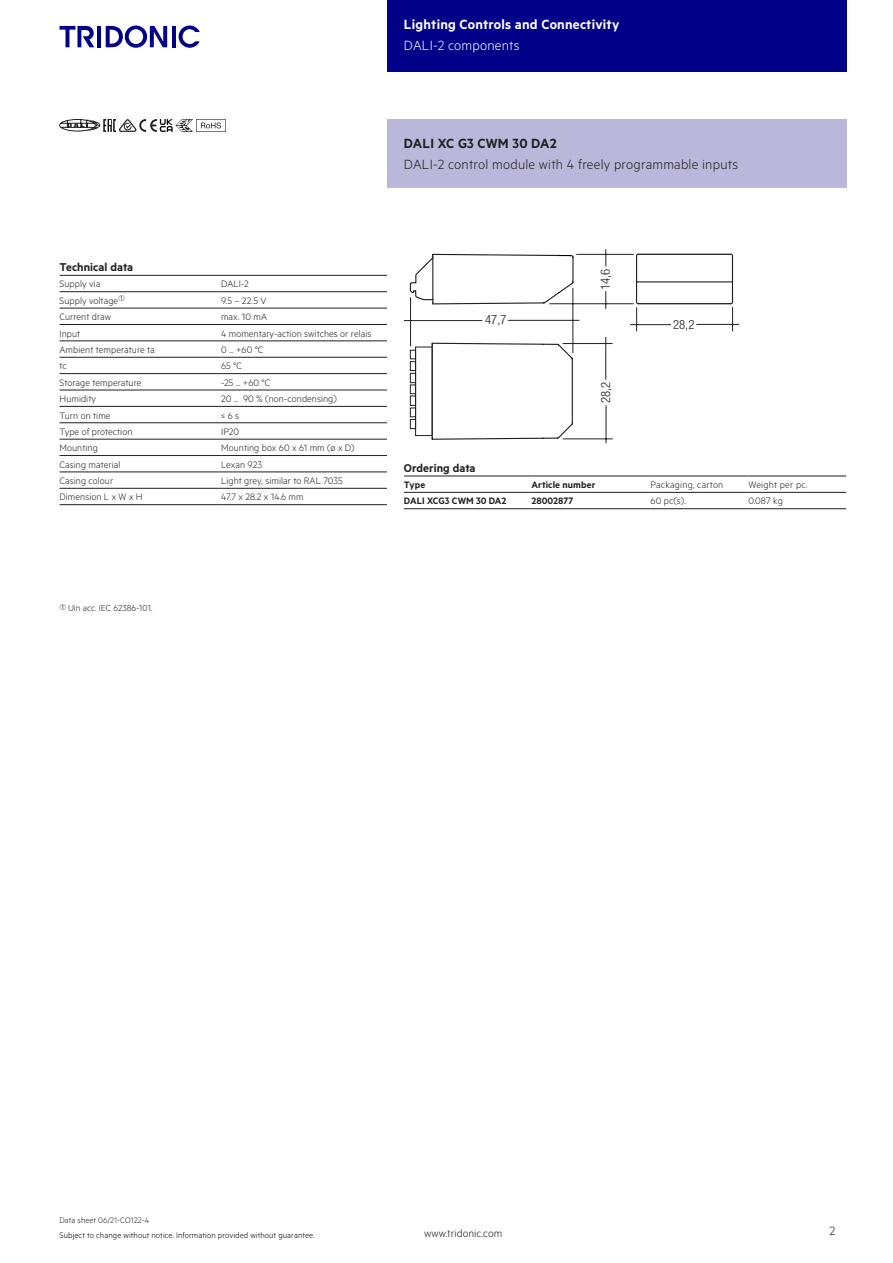
<style>
.page{position:relative;width:893px;height:1263px;background:#fff}
.page>*{position:absolute;margin:0;border:0;box-sizing:border-box;transform-origin:0 0}
.t1{font:15px "Tridonic Metric Print Light";letter-spacing:.015em;color:#231f20}
.t2{font:15px "Tridonic Metric Print Semi";letter-spacing:.015em;color:#fff}
.t3{font:15px "Tridonic Metric Print Light";letter-spacing:.015em;color:#fff}
.t4{font:15px "Tridonic Metric Print Semi";letter-spacing:.015em;color:#231f20}
.t5{font:13.5px "Tridonic Metric Print Light";color:#231f20}
.t6{font:12.75px "Tridonic Metric Print Semi";letter-spacing:.005em;color:#231f20}
.t7{font:300 condensed 12.75px "Helvetica Neue LTW1 G";color:#231f20}
.t8{font:12px "Tridonic Metric Print Light";letter-spacing:.005em;color:#231f20}
.t9{font:10.5px "Tridonic Metric Print Light";letter-spacing:.005em;color:#231f20}
.t10{font:10.5px "Tridonic Metric Print Semi";letter-spacing:.005em;color:#231f20}
.t11{font:9.75px "Tridonic Metric Print Light";letter-spacing:.005em;color:#231f20}
.t12{font:9px "Tridonic Metric Print Light";letter-spacing:.01em;color:#000}
.t13{font:9px "Tridonic Metric Print Light";letter-spacing:.005em;color:#231f20}
</style>
<div class="page">
<div style="left:387px;top:0;width:459px;height:72px;background:#008"></div>
<hr style="left:97px;top:26px;width:4px;height:21px;background:#008">
<svg style="left:106px;top:26px;width:61px;height:22px"></svg>
<hr style="left:172px;top:26px;width:3px;height:21px;background:#008">
<svg style="left:179px;top:26px;width:21px;height:22px"></svg>
<svg style="left:60px;top:26px;width:34px;height:21px"></svg>
<svg style="left:60px;top:119px;width:166px;height:13px"></svg>
<hr style="left:60px;top:275px;width:161px;height:1px;background:#231f20">
<hr style="left:221px;top:275px;width:166px;height:1px;background:#231f20">
<hr style="left:60px;top:291px;width:161px;height:1px;background:#231f20">
<hr style="left:221px;top:291px;width:166px;height:1px;background:#231f20">
<hr style="left:60px;top:308px;width:161px;height:1px;background:#231f20">
<hr style="left:221px;top:308px;width:166px;height:1px;background:#231f20">
<hr style="left:60px;top:357px;width:161px;height:1px;background:#231f20">
<hr style="left:60px;top:373px;width:161px;height:1px;background:#231f20">
<hr style="left:221px;top:357px;width:166px;height:1px;background:#231f20">
<hr style="left:221px;top:373px;width:166px;height:1px;background:#231f20">
<hr style="left:60px;top:390px;width:161px;height:1px;background:#231f20">
<hr style="left:221px;top:390px;width:166px;height:1px;background:#231f20">
<hr style="left:60px;top:406px;width:161px;height:1px;background:#231f20">
<hr style="left:60px;top:422px;width:161px;height:1px;background:#231f20">
<hr style="left:221px;top:406px;width:166px;height:1px;background:#231f20">
<hr style="left:221px;top:422px;width:166px;height:1px;background:#231f20">
<hr style="left:60px;top:439px;width:161px;height:1px;background:#231f20">
<hr style="left:221px;top:439px;width:166px;height:1px;background:#231f20">
<hr style="left:60px;top:488px;width:161px;height:1px;background:#231f20">
<hr style="left:60px;top:504px;width:161px;height:1px;background:#231f20">
<hr style="left:221px;top:488px;width:166px;height:1px;background:#231f20">
<hr style="left:221px;top:504px;width:166px;height:1px;background:#231f20">
<hr style="left:60px;top:324px;width:161px;height:1px;background:#231f20">
<hr style="left:221px;top:324px;width:166px;height:1px;background:#231f20">
<hr style="left:60px;top:341px;width:161px;height:1px;background:#231f20">
<hr style="left:221px;top:341px;width:166px;height:1px;background:#231f20">
<hr style="left:60px;top:455px;width:161px;height:1px;background:#231f20">
<hr style="left:221px;top:455px;width:166px;height:1px;background:#231f20">
<hr style="left:60px;top:472px;width:161px;height:1px;background:#231f20">
<hr style="left:221px;top:472px;width:166px;height:1px;background:#231f20">
<div style="left:387px;top:119px;width:459px;height:68px;background:#bbb7da"></div>
<hr style="left:630px;top:324px;width:41px;height:1px;background:#231f20">
<hr style="left:696px;top:324px;width:43px;height:1px;background:#231f20">
<hr style="left:576px;top:254px;width:58px;height:1px;background:#231f20">
<svg style="left:606px;top:249px;width:1px;height:17px"></svg>
<hr style="left:549px;top:303px;width:85px;height:1px;background:#231f20">
<svg style="left:605px;top:291px;width:1px;height:18px"></svg>
<hr style="left:606px;top:405px;width:1px;height:38px;background:#231f20">
<hr style="left:563px;top:439px;width:50px;height:1px;background:#231f20">
<hr style="left:605px;top:337px;width:1px;height:43px;background:#231f20">
<hr style="left:563px;top:343px;width:49px;height:1px;background:#231f20">
<hr style="left:404px;top:320px;width:78px;height:1px;background:#231f20">
<hr style="left:410px;top:297px;width:1px;height:49px;background:#231f20">
<hr style="left:508px;top:320px;width:71px;height:1px;background:#231f20">
<hr style="left:573px;top:288px;width:1px;height:65px;background:#231f20">
<svg style="left:635px;top:253px;width:99px;height:78px"></svg>
<svg style="left:410px;top:342px;width:163px;height:98px"></svg>
<svg style="left:410px;top:253px;width:164px;height:52px"></svg>
<hr style="left:404px;top:476px;width:127px;height:1px;background:#231f20">
<hr style="left:404px;top:492px;width:127px;height:1px;background:#231f20">
<hr style="left:531px;top:476px;width:120px;height:1px;background:#231f20">
<hr style="left:531px;top:492px;width:120px;height:1px;background:#231f20">
<hr style="left:651px;top:476px;width:97px;height:1px;background:#231f20">
<hr style="left:651px;top:492px;width:97px;height:1px;background:#231f20">
<hr style="left:748px;top:476px;width:98px;height:1px;background:#231f20">
<hr style="left:748px;top:492px;width:98px;height:1px;background:#231f20">
<hr style="left:404px;top:508px;width:127px;height:1px;background:#231f20">
<hr style="left:531px;top:508px;width:120px;height:1px;background:#231f20">
<hr style="left:651px;top:508px;width:97px;height:1px;background:#231f20">
<hr style="left:748px;top:508px;width:98px;height:1px;background:#231f20">
<h1 class="t2" style="left:404px;top:15px;width:217px">Lighting Controls and Connectivity</h1>
<h1 class="t3" style="left:404px;top:37px;width:117px">DALI-2 components</h1>
<h1 class="t4" style="left:404px;top:134px;width:154px">DALI XC G3 CWM 30 DA2</h1>
<h1 class="t1" style="left:404px;top:156px;width:336px">DALI-2 control module with 4 freely programmable inputs</h1>
<p class="t6" style="left:60px;top:260px;width:75px">Technical data</p>
<p class="t9" style="left:60px;top:278px;width:42px">Supply via</p>
<p class="t9" style="left:221px;top:278px;width:29px">DALI-2</p>
<p class="t9" style="left:60px;top:294px;width:60px">Supply voltage</p>
<p class="t9" style="left:221px;top:294px;width:47px">9.5 – 22.5 V</p>
<p class="t9" style="left:60px;top:311px;width:53px">Current draw</p>
<p class="t9" style="left:221px;top:311px;width:47px">max. 10 mA</p>
<p class="t9" style="left:60px;top:327px;width:22px">Input</p>
<p class="t9" style="left:221px;top:327px;width:152px">4 momentary-action switches or relais</p>
<p class="t9" style="left:60px;top:344px;width:97px">Ambient temperature ta</p>
<p class="t9" style="left:221px;top:344px;width:44px">0 ... +60 °C</p>
<p class="t9" style="left:60px;top:360px;width:9px">tc</p>
<p class="t9" style="left:221px;top:360px;width:22px">65 °C</p>
<p class="t9" style="left:60px;top:376px;width:83px">Storage temperature</p>
<p class="t9" style="left:221px;top:376px;width:51px">-25 ... +60 °C</p>
<p class="t9" style="left:60px;top:393px;width:38px">Humidity</p>
<p class="t9" style="left:221px;top:393px;width:117px">20 ... 90 % (non-condensing)</p>
<p class="t9" style="left:60px;top:409px;width:53px">Turn on time</p>
<p class="t9" style="left:221px;top:409px;width:20px">≤ 6 s</p>
<p class="t9" style="left:60px;top:425px;width:74px">Type of protection</p>
<p class="t9" style="left:221px;top:425px;width:20px">IP20</p>
<p class="t9" style="left:60px;top:442px;width:40px">Mounting</p>
<p class="t9" style="left:221px;top:442px;width:135px">Mounting box 60 x 61 mm (ø x D)</p>
<p class="t9" style="left:60px;top:458px;width:62px">Casing material</p>
<p class="t9" style="left:221px;top:458px;width:42px">Lexan 923</p>
<p class="t9" style="left:60px;top:475px;width:55px">Casing colour</p>
<p class="t9" style="left:221px;top:475px;width:123px">Light grey, similar to RAL 7035</p>
<p class="t9" style="left:60px;top:491px;width:85px">Dimension L x W x H</p>
<p class="t9" style="left:221px;top:491px;width:84px">47.7 x 28.2 x 14.6 mm</p>
<p class="t7" style="left:485px;top:312px;width:23px">47,7</p>
<p class="t7" style="left:598px;top:290px;width:23px;rotate:-90deg">14,6</p>
<p class="t7" style="left:598px;top:403px;width:23px;rotate:-90deg">28,2</p>
<p class="t7" style="left:673px;top:317px;width:23px">28,2</p>
<p class="t6" style="left:404px;top:460px;width:73px">Ordering data</p>
<p class="t10" style="left:404px;top:479px;width:23px">Type</p>
<p class="t10" style="left:531px;top:479px;width:65px">Article number</p>
<p class="t9" style="left:651px;top:479px;width:74px">Packaging, carton</p>
<p class="t9" style="left:748px;top:479px;width:61px">Weight per pc.</p>
<p class="t10" style="left:404px;top:495px;width:104px">DALI XCG3 CWM 30 DA2</p>
<p class="t10" style="left:532px;top:495px;width:43px">28002877</p>
<p class="t9" style="left:651px;top:495px;width:37px">60 pc(s).</p>
<p class="t9" style="left:748px;top:495px;width:36px">0.087 kg</p>
<p class="t11" style="left:68px;top:602px;width:86px">Uin acc. IEC 62386-101.</p>
<p class="t13" style="left:60px;top:1215px;width:91px">Data sheet 06/21-CO122-4</p>
<p class="t12" style="left:60px;top:1229px;width:257px">Subject to change without notice. Information provided without guarantee.</p>
<p class="t8" style="left:424px;top:1227px;width:80px">www.tridonic.com</p>
<p class="t5" style="left:829px;top:1223px;width:7px">2</p>
</div>
